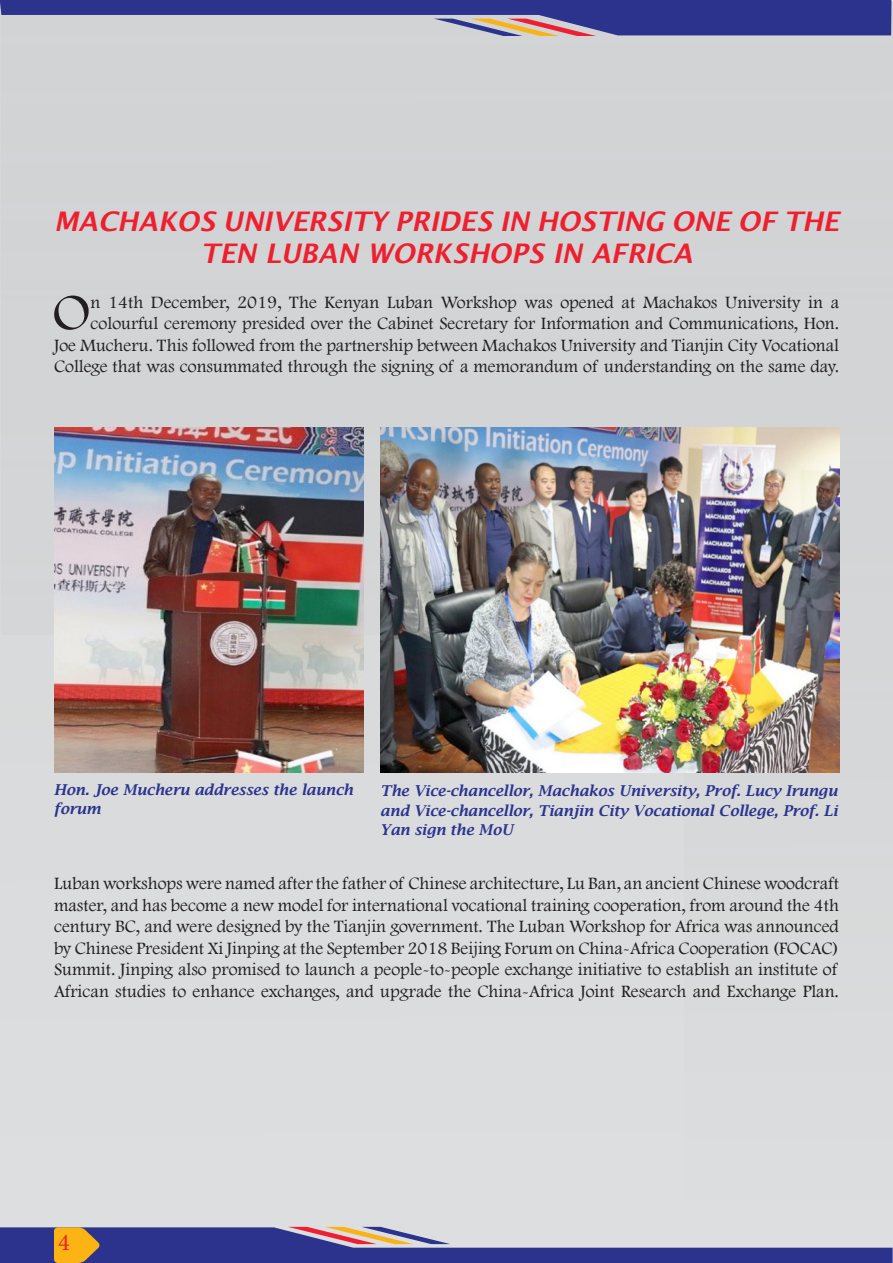
<style>
.page{position:relative;width:893px;height:1263px;background:#fff}
.page>*{position:absolute;margin:0;border:0;box-sizing:border-box;transform-origin:0 0}
.Paragraph_Style_1{font:52.65px "Footlight MT Light";color:#231f20}
.headind1{font:italic 600 27px/32.4px "Lucida Sans";color:#ee1f2f;text-align:center}
.t1{font:24px "Minion Pro";color:#ee1f2f}
.Paragraph_Style_1-2{font:18px/21.6px "Footlight MT Light";color:#231f20;text-align:right}
.t2{font:italic 600 15px/19.5px "Lucida Bright";color:#2a348f}
</style>
<div class="page">
<div style="left:0;top:36px;width:684px;height:1191px;background:#dbdcdd"></div>
<div style="left:684px;top:2px;width:209px;height:1225px;background:#d6d7d8"></div>
<div style="left:2px;top:36px;width:684px;height:598px;background:#d2d4d5"></div>
<svg style="left:0;top:0;width:891px;height:36px;background:#696ca3"></svg>
<svg style="left:0;top:1227px;width:893px;height:36px;background:#7574a1"></svg>
<img style="left:54px;top:427px;width:310px;height:345px">
<img style="left:380px;top:427px;width:459px;height:345px">
<p class="headind1" style="left:54px;top:205px;width:786px">MACHAKOS UNIVERSITY PRIDES IN HOSTING ONE OF THE<br>TEN LUBAN WORKSHOPS IN AFRICA</p>
<p class="Paragraph_Style_1" style="left:52px;top:281px;width:40px">O</p>
<p class="Paragraph_Style_1-2" style="left:54px;top:290px;width:786px">n 14th December, 2019, The Kenyan Luban Workshop was opened at Machakos University in a colourful ceremony presided over the Cabinet Secretary for Information and Communications, Hon.<br>Joe Mucheru. This followed from the partnership between Machakos University and Tianjin City Vocational College that was consummated through the signing of a memorandum of understanding on the same day.</p>
<p class="t2" style="left:54px;top:779px;width:301px">Hon. Joe Mucheru addresses the launch forum</p>
<p class="t2" style="left:380px;top:781px;width:459px;text-align:justify">The Vice-chancellor, Machakos University, Prof. Lucy Irungu and Vice-chancellor, Tianjin City Vocational College, Prof. Li Yan sign the MoU</p>
<p class="Paragraph_Style_1-2" style="left:54px;top:872px;width:786px;text-align:justify">Luban workshops were named after the father of Chinese architecture, Lu Ban, an ancient Chinese woodcraft master, and has become a new model for international vocational training cooperation, from around the 4th century BC, and were designed by the Tianjin government. The Luban Workshop for Africa was announced by Chinese President Xi Jinping at the September 2018 Beijing Forum on China-Africa Cooperation (FOCAC)<br>Summit. Jinping also promised to launch a people-to-people exchange initiative to establish an institute of African studies to enhance exchanges, and upgrade the China-Africa Joint Research and Exchange Plan.</p>
<h3 class="t1" style="left:58px;top:1226px;width:13px">4</h3>
</div>
